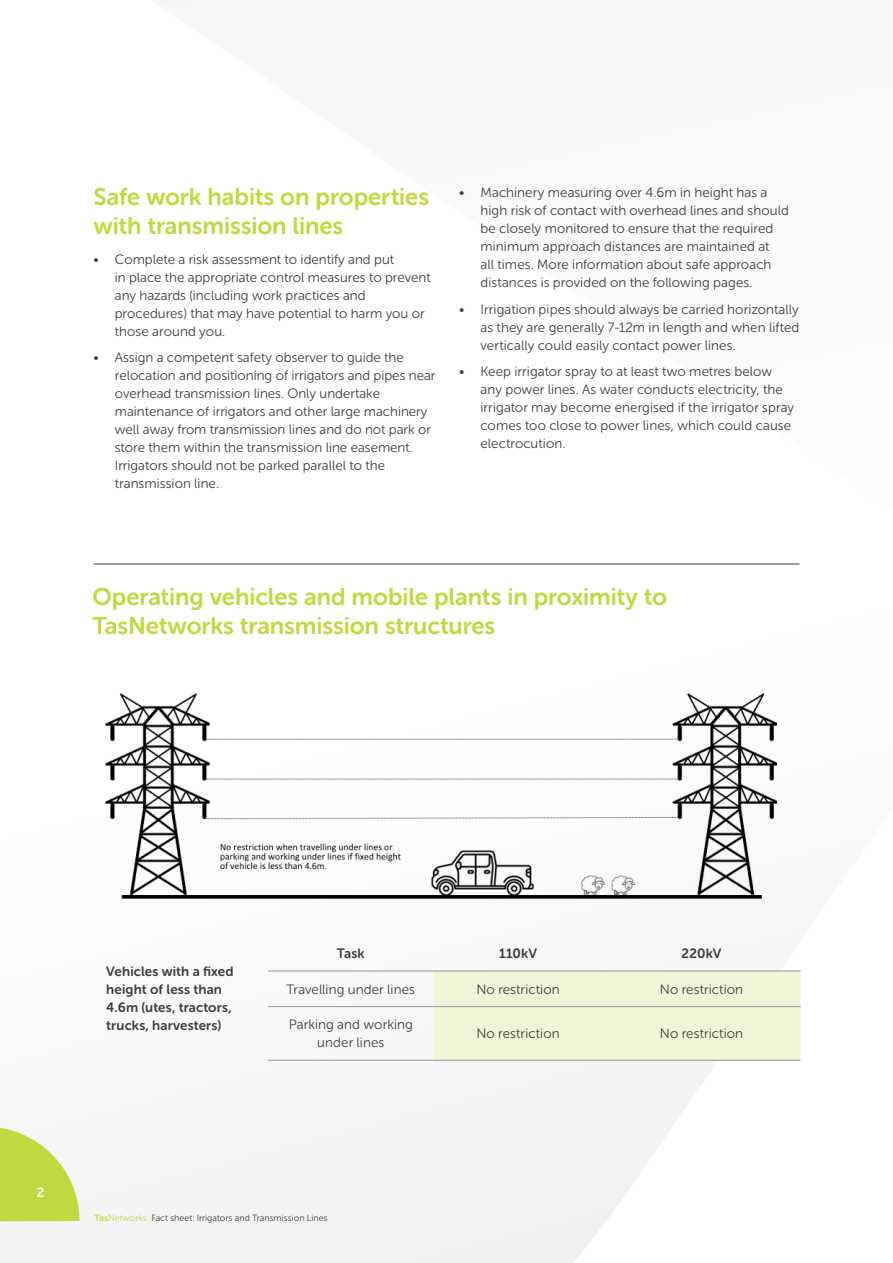
<style>
.page{position:relative;width:893px;height:1263px;background:#fff}
.page>*{position:absolute;margin:0;border:0;box-sizing:border-box;transform-origin:0 0}
.HEADING_3{font:24px/28.5px "Museo Sans Rounded 700";color:#c2d83f}
.Body_Text{font:13.5px/18px "Museo Sans Rounded 300";color:#3e3e3f}
.Body_Text-2{font:13.5px/18px "Museo Sans Rounded 700";letter-spacing:.01em;color:#3e3e3f}
.t1{font:13.5px "Museo Sans Rounded 700";color:#fff}
.t2{font:9px "Museo Sans Rounded 300";letter-spacing:.005em;color:#3e3e3f}
.s1{font-family:"Museo Sans Rounded 700";color:#c2d83f}
.s2{color:#c2d83f}
</style>
<div class="page">
<svg style="left:44px;top:563px;width:756px;height:700px"></svg>
<svg style="left:0;top:1126px;width:80px;height:95px"></svg>
<hr style="left:94px;top:564px;width:705px;height:1px;background:#3e3e3f">
<div style="left:434px;top:971px;width:367px;height:89px;background:#f0f5d7"></div>
<hr style="left:268px;top:1006px;width:166px;height:1px;background:#939598">
<hr style="left:434px;top:1006px;width:168px;height:1px;background:#939598">
<hr style="left:602px;top:1006px;width:199px;height:1px;background:#939598">
<hr style="left:268px;top:1060px;width:166px;height:1px;background:#939598">
<hr style="left:434px;top:1060px;width:168px;height:1px;background:#939598">
<hr style="left:602px;top:1060px;width:199px;height:1px;background:#939598">
<hr style="left:268px;top:970px;width:166px;height:1px;background:#939598">
<hr style="left:434px;top:970px;width:168px;height:1px;background:#939598">
<hr style="left:602px;top:970px;width:199px;height:1px;background:#939598">
<img style="left:94px;top:655px;width:705px;height:263px">
<p class="HEADING_3" style="left:94px;top:183px;width:337px">Safe work habits on properties with transmission lines</p>
<p class="Body_Text" style="left:115px;top:251px;width:317px;text-indent:-21px">• Complete a risk assessment to identify and put<br>in place the appropriate control measures to prevent any hazards (including work practices and procedures) that may have potential to harm you or those around you.</p>
<p class="Body_Text" style="left:115px;top:349px;width:322px;text-indent:-21px">• Assign a competent safety observer to guide the relocation and positioning of irrigators and pipes near overhead transmission lines. Only undertake maintenance of irrigators and other large machinery well away from transmission lines and do not park or store them within the transmission line easement.<br>Irrigators should not be parked parallel to the transmission line.</p>
<p class="Body_Text" style="left:480px;top:184px;width:310px;text-indent:-21px">• Machinery measuring over 4.6m in height has a high risk of contact with overhead lines and should be closely monitored to ensure that the required minimum approach distances are maintained at<br>all times. More information about safe approach distances is provided on the following pages.</p>
<p class="Body_Text" style="left:480px;top:300px;width:320px;text-align:justify;text-indent:-21px">• Irrigation pipes should always be carried horizontally as they are generally 7-12m in length and when lifted vertically could easily contact power lines.</p>
<p class="Body_Text" style="left:480px;top:363px;width:315px;text-indent:-21px">• Keep irrigator spray to at least two metres below any power lines. As water conducts electricity, the irrigator may become energised if the irrigator spray comes too close to power lines, which could cause electrocution.</p>
<p class="HEADING_3" style="left:92px;top:583px;width:576px">Operating vehicles and mobile plants in proximity to<br>TasNetworks transmission structures</p>
<p class="Body_Text-2" style="left:106px;top:962px;width:129px">Vehicles with a fixed height of less than<br>4.6m (utes, tractors, trucks, harvesters)</p>
<p class="Body_Text-2" style="left:337px;top:944px;width:29px">Task</p>
<p class="Body_Text-2" style="left:499px;top:944px;width:39px">110kV</p>
<p class="Body_Text-2" style="left:682px;top:944px;width:41px">220kV</p>
<p class="Body_Text" style="left:287px;top:980px;width:130px">Travelling under lines</p>
<p class="Body_Text" style="left:476px;top:980px;width:85px">No restriction</p>
<p class="Body_Text" style="left:660px;top:980px;width:85px">No restriction</p>
<p class="Body_Text" style="left:289px;top:1016px;width:126px;text-align:center">Parking and working under lines</p>
<p class="Body_Text" style="left:476px;top:1025px;width:85px">No restriction</p>
<p class="Body_Text" style="left:660px;top:1025px;width:85px">No restriction</p>
<p class="t1" style="left:37px;top:1184px;width:9px">2</p>
<p class="t2" style="left:94px;top:1213px;width:235px"><span class="s1">Tas</span><span class="s2">Networks</span> Fact sheet: Irrigators and Transmission Lines</p>
</div>
